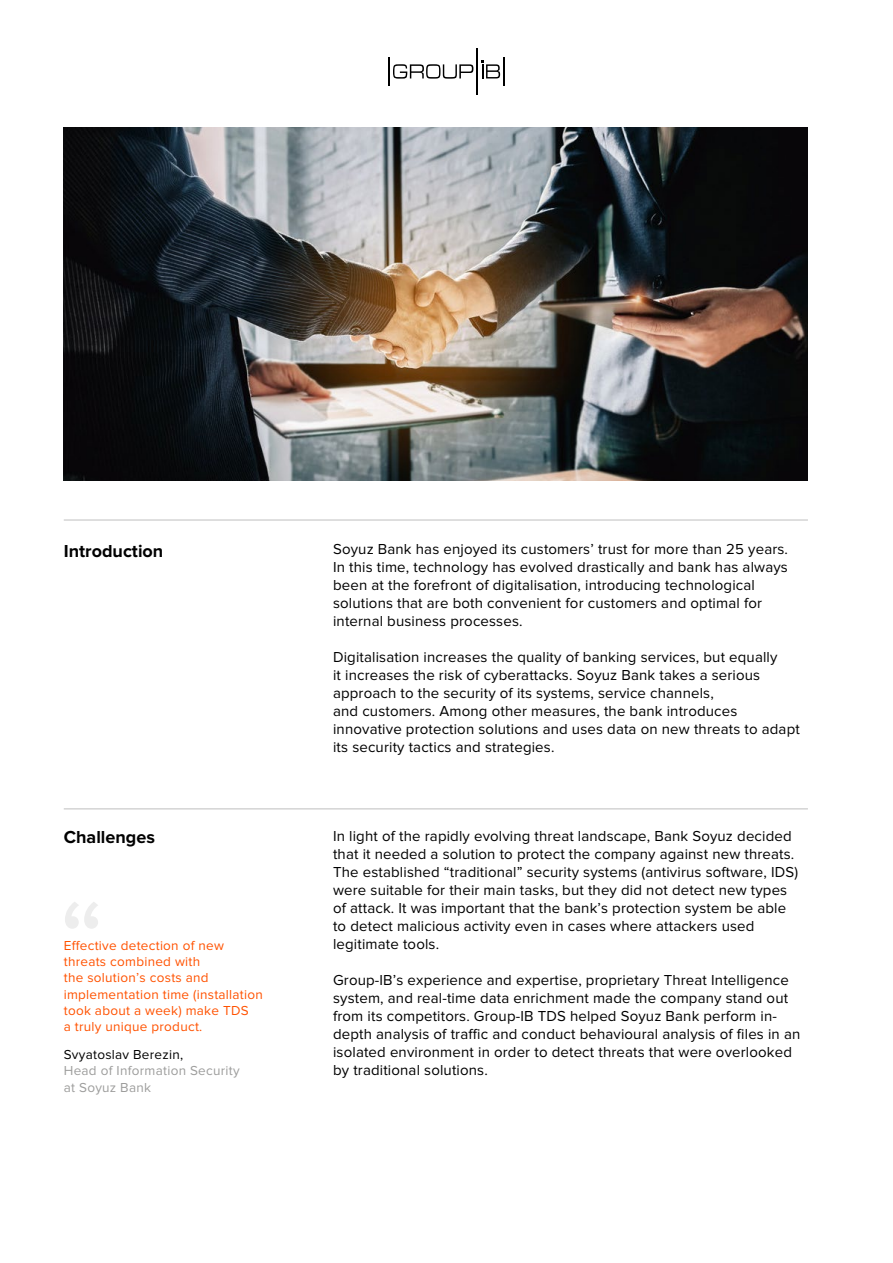
<style>
.page{position:relative;width:893px;height:1263px;background:#fff}
.page>*{position:absolute;margin:0;border:0;box-sizing:border-box;transform-origin:0 0}
.t1{font:700 18px "Proxima Nova";color:#000}
.t2{font:15px/18px "Proxima Nova";letter-spacing:.01em;color:#000}
.t3{font:13.5px/16.2px "Proxima Nova";letter-spacing:.02em;color:#ff5200}
.t4{font:13.5px/16.2px "Proxima Nova";letter-spacing:.02em;color:#9d9d9c}
.t5{font:13.5px "Proxima Nova";letter-spacing:.02em;color:#000}
</style>
<div class="page">
<hr style="left:388px;top:57px;width:2px;height:29px;background:#000">
<hr style="left:503px;top:57px;width:2px;height:29px;background:#000">
<hr style="left:477px;top:48px;width:1px;height:47px;background:#000">
<svg style="left:393px;top:64px;width:80px;height:15px"></svg>
<svg style="left:481px;top:61px;width:19px;height:17px"></svg>
<img style="left:64px;top:128px;width:744px;height:352px">
<hr style="left:64px;top:519px;width:744px;height:2px;background:#c6c6c6">
<hr style="left:64px;top:808px;width:744px;height:1px;background:#c6c6c6">
<p class="t1" style="left:64px;top:540px;width:101px">Introduction</p>
<p class="t1" style="left:64px;top:826px;width:93px">Challenges</p>
<p class="t3" style="left:64px;top:938px;width:201px">Effective detection of new threats combined with<br>the solution’s costs and implementation time (installation took about a week) make TDS<br>a truly unique product.</p>
<p class="t5" style="left:64px;top:1047px;width:121px">Svyatoslav Berezin,</p>
<p class="t4" style="left:64px;top:1063px;width:177px">Head of Information Security at Soyuz Bank</p>
<p class="t2" style="left:333px;top:540px;width:456px">Soyuz Bank has enjoyed its customers’ trust for more than 25 years.<br>In this time, technology has evolved drastically and bank has always been at the forefront of digitalisation, introducing technological solutions that are both convenient for customers and optimal for internal business processes.</p>
<p class="t2" style="left:333px;top:648px;width:468px">Digitalisation increases the quality of banking services, but equally<br>it increases the risk of cyberattacks. Soyuz Bank takes a serious approach to the security of its systems, service channels,<br>and customers. Among other measures, the bank introduces innovative protection solutions and uses data on new threats to adapt its security tactics and strategies.</p>
<p class="t2" style="left:333px;top:828px;width:466px">In light of the rapidly evolving threat landscape, Bank Soyuz decided that it needed a solution to protect the company against new threats.<br>The established “traditional” security systems (antivirus software, IDS) were suitable for their main tasks, but they did not detect new types of attack. It was important that the bank’s protection system be able to detect malicious activity even in cases where attackers used legitimate tools.</p>
<p class="t2" style="left:333px;top:972px;width:469px">Group-IB’s experience and expertise, proprietary Threat Intelligence system, and real-time data enrichment made the company stand out from its competitors. Group-IB TDS helped Soyuz Bank perform in&shy;depth analysis of traffic and conduct behavioural analysis of files in an isolated environment in order to detect threats that were overlooked by traditional solutions.</p>
</div>
